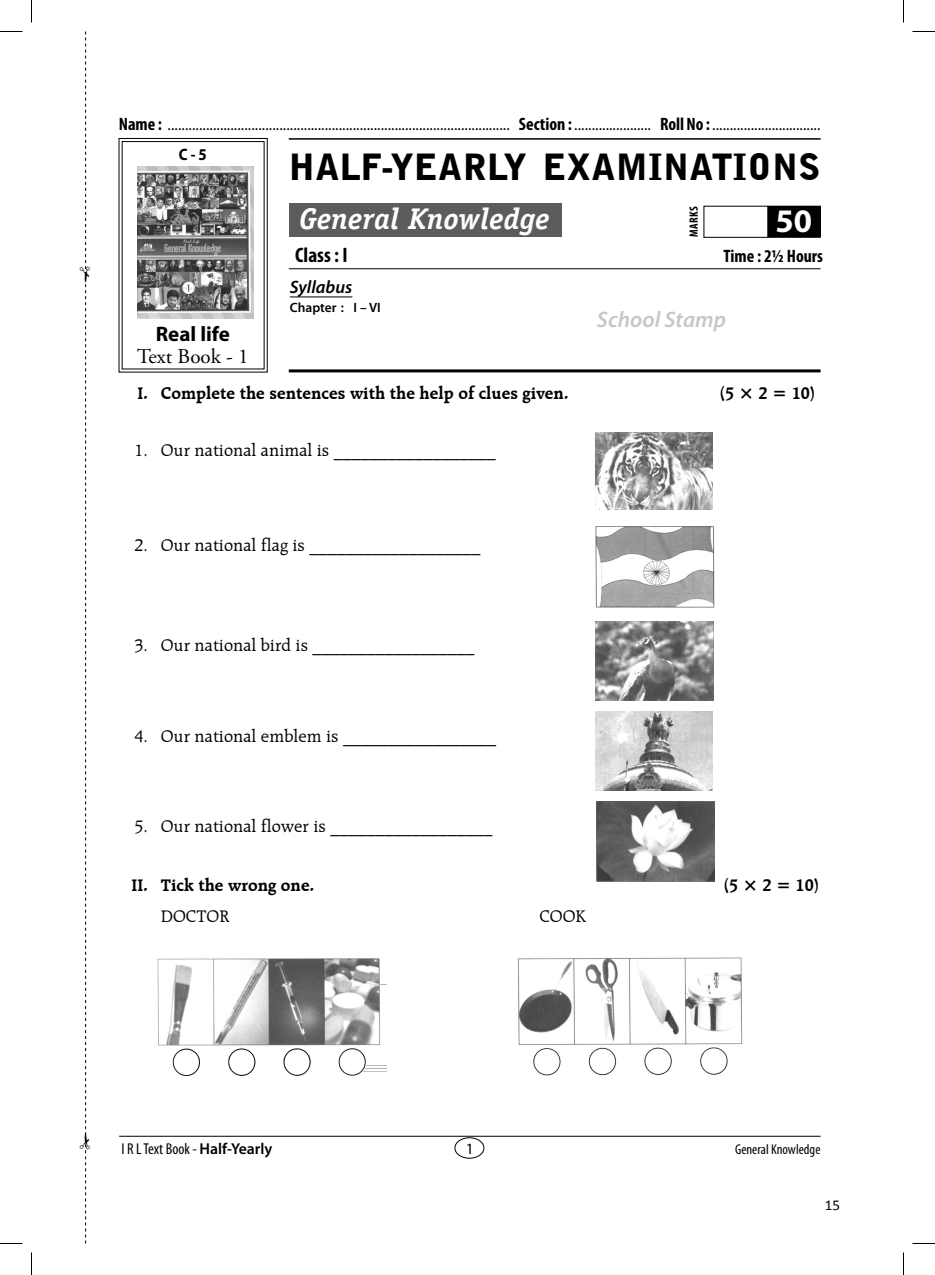
<style>
.page{position:relative;width:935px;height:1275px;background:#fff}
.page>*{position:absolute;margin:0;border:0;box-sizing:border-box;transform-origin:0 0}
.t1{font:900 36px "Bell Gothic BT";letter-spacing:.015em;color:#000}
.t2{font:700 33px "Myriad Pro";color:#fff}
.t3{font:italic 700 30px "Officina Serif";color:#fff}
.t4{font:italic 600 22.5px "Myriad Pro";color:#c7c7c7}
.t5{font:21px "Adobe Garamond";color:#000}
.t6{font:700 21px "Myriad Pro";color:#000}
.t7{font:700 condensed 21px "Myriad Pro";color:#000}
.t8{font:18px "Raleigh BT";color:#000}
.t9{font:condensed 18px "Myriad Pro";color:#000}
.t10{font:700 18px "Raleigh BT";color:#000}
.t11{font:700 condensed 18px "Myriad Pro";color:#000}
.t12{font:italic 600 18px "Myriad Pro";color:#000}
.t13{font:700 16.5px "Myriad Pro";color:#000;scale:.9 1}
.t14{font:condensed 15.75px "Myriad Pro";color:#000}
.t15{font:15.75px "Myriad Pro";color:#000}
.t16{font:15px "Calibri";color:#000}
.t17{font:condensed 14.25px "Myriad Pro";color:#000}
.t18{font:600 13.5px "Myriad Pro";color:#000}
.t19{font:700 condensed 12px "Myriad Pro";letter-spacing:.02em;color:#000}
.s1{font-weight:700}
.s2{color:#fff}
.s3{font-weight:600;font-stretch:normal}
</style>
<div class="page">
<div style="left:289px;top:203px;width:273px;height:34px;background:#5c5c5c"></div>
<hr style="left:289px;top:138px;width:531px;height:2px;background:#000">
<div style="left:768px;top:206px;width:52px;height:31px;background:#000"></div>
<div style="left:703px;top:206px;width:117px;height:32px;border:1px solid #000"></div>
<hr style="left:767px;top:206px;width:1px;height:31px;background:#000">
<hr style="left:289px;top:268px;width:531px;height:1px;background:#000">
<hr style="left:289px;top:369px;width:531px;height:3px;background:#000">
<svg style="left:118px;top:138px;width:150px;height:235px"></svg>
<hr style="left:290px;top:297px;width:62px;height:1px;background:#000">
<img style="left:138px;top:166px;width:116px;height:152px">
<div style="left:454px;top:1137px;width:30px;height:21px;border:1px solid #000;border-radius:50%"></div>
<hr style="left:119px;top:1136px;width:701px;height:1px;background:#000">
<img style="left:597px;top:801px;width:117px;height:81px">
<img style="left:595px;top:622px;width:118px;height:78px">
<img style="left:595px;top:432px;width:118px;height:78px">
<img style="left:595px;top:526px;width:119px;height:82px">
<img style="left:595px;top:712px;width:118px;height:78px">
<img style="left:157px;top:958px;width:230px;height:118px">
<img style="left:518px;top:957px;width:225px;height:119px">
<svg style="left:0;top:31px;width:22px;height:1px"></svg>
<svg style="left:912px;top:31px;width:23px;height:1px"></svg>
<svg style="left:0;top:1243px;width:22px;height:1px"></svg>
<svg style="left:912px;top:1243px;width:23px;height:1px"></svg>
<svg style="left:31px;top:0;width:1px;height:22px"></svg>
<svg style="left:31px;top:1252px;width:1px;height:23px"></svg>
<svg style="left:903px;top:0;width:1px;height:22px"></svg>
<svg style="left:903px;top:1252px;width:1px;height:23px"></svg>
<svg style="left:85px;top:32px;width:2px;height:1211px"></svg>
<p class="t9" style="left:119px;top:118px;width:703px"><span class="s1">Name :</span> <span class="s2">.</span>.................................................................................................. <span class="s1">Section :</span> ...................... <span class="s1">Roll No :</span> ...............................</p>
<p class="t13" style="left:179px;top:144px;width:32px">C - 5</p>
<p class="t6" style="left:156px;top:321px;width:76px">Real life</p>
<p class="t5" style="left:137px;top:348px;width:113px">Text Book - 1</p>
<h1 class="t1" style="left:289px;top:144px;width:533px">HALF-YEARLY EXAMINATIONS</h1>
<h3 class="t3" style="left:299px;top:207px;width:252px">General Knowledge</h3>
<p class="t19" style="left:686px;top:236px;width:31px;rotate:-90deg">MARKS</p>
<h2 class="t2" style="left:775px;top:201px;width:38px">50</h2>
<p class="t7" style="left:295px;top:243px;width:54px">Class : I</p>
<p class="t11" style="left:723px;top:246px;width:101px">Time : 2½ Hours</p>
<p class="t12" style="left:290px;top:276px;width:64px">Syllabus</p>
<p class="t18" style="left:290px;top:300px;width:92px">Chapter : I – VI</p>
<p class="t4" style="left:597px;top:306px;width:130px">School Stamp</p>
<p class="t10" style="left:138px;top:383px;width:432px">I. Complete the sentences with the help of clues given.</p>
<p class="t10" style="left:719px;top:383px;width:98px">(5 × 2 = 10)</p>
<p class="t8" style="left:135px;top:439px;width:363px">1. Our national animal is __________________</p>
<p class="t8" style="left:135px;top:534px;width:347px">2. Our national flag is ___________________</p>
<p class="t8" style="left:135px;top:635px;width:341px">3. Our national bird is __________________</p>
<p class="t8" style="left:135px;top:725px;width:363px">4. Our national emblem is _________________</p>
<p class="t8" style="left:135px;top:816px;width:359px">5. Our national flower is __________________</p>
<p class="t10" style="left:132px;top:874px;width:184px">II. Tick the wrong one.</p>
<p class="t10" style="left:723px;top:874px;width:98px">(5 × 2 = 10)</p>
<p class="t8" style="left:161px;top:905px;width:70px">DOCTOR</p>
<p class="t8" style="left:539px;top:905px;width:48px">COOK</p>
<p class="t14" style="left:122px;top:1143px;width:152px">I R L Text Book - <span class="s3">Half-Yearly</span></p>
<p class="t15" style="left:466px;top:1139px;width:10px">1</p>
<p class="t17" style="left:735px;top:1144px;width:87px">General Knowledge</p>
<p class="t16" style="left:825px;top:1199px;width:17px">15</p>
</div>
